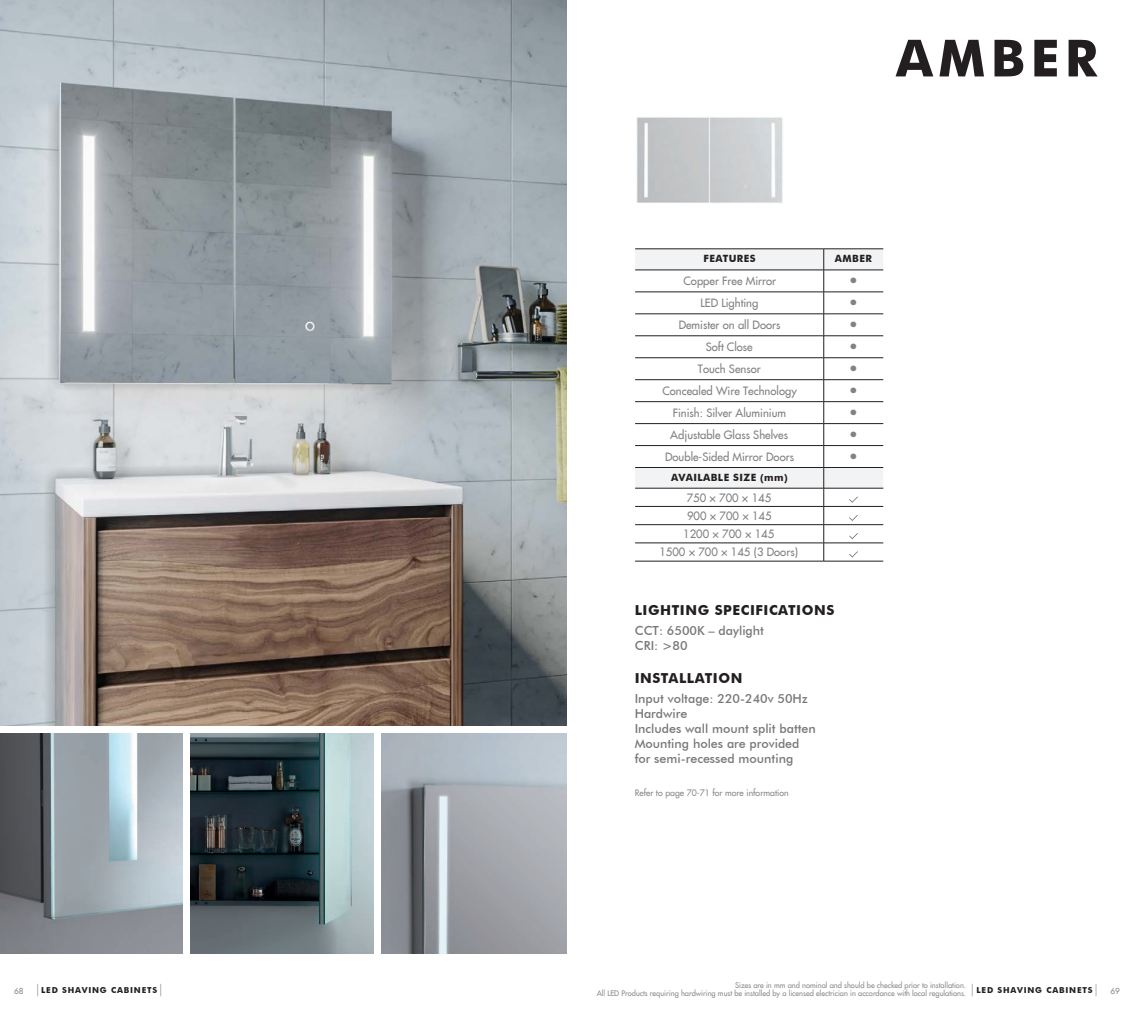
<style>
.page{position:relative;width:1134px;height:1010px;background:#fff}
.page>*{position:absolute;margin:0;border:0;box-sizing:border-box;transform-origin:0 0}
.header_2{font:700 51.25px "Futura BT";letter-spacing:.1em;color:#231f20}
.Features_text{font:15px "Futura LT";color:#808285}
.Style_heading{font:700 13.75px "Futura BT";letter-spacing:.04em;color:#231f20}
.Body_E{font:500 12.5px "Futura BT";color:#76787b}
.Features_text-2{font:11.25px "Futura LT";color:#808285}
.Features_heading{font:700 10px "Futura BT";letter-spacing:.04em;color:#231f20}
.t1{font:8.75px "Futura LT";color:#8a8c8f}
.t2{font:700 8.25px "Futura BT";letter-spacing:.1em;color:#231f20}
.t3{font:8.12px "Futura LT";color:#8a8c8f}
.t4{font:7.5px "Futura LT";color:#8a8c8f}
</style>
<div class="page">
<svg style="left:160px;top:984px;width:1px;height:12px"></svg>
<svg style="left:37px;top:984px;width:1px;height:12px"></svg>
<svg style="left:1095px;top:984px;width:2px;height:12px"></svg>
<svg style="left:972px;top:984px;width:1px;height:12px"></svg>
<img style="left:0;top:0;width:567px;height:726px">
<img style="left:0;top:733px;width:183px;height:220px">
<img style="left:191px;top:733px;width:182px;height:220px">
<img style="left:381px;top:733px;width:186px;height:220px">
<img style="left:636px;top:117px;width:147px;height:86px">
<svg style="left:635px;top:250px;width:248px;height:238px"></svg>
<hr style="left:635px;top:249px;width:189px;height:1px;background:#231f20">
<hr style="left:824px;top:249px;width:59px;height:1px;background:#231f20">
<hr style="left:635px;top:270px;width:189px;height:1px;background:#231f20">
<hr style="left:824px;top:270px;width:59px;height:1px;background:#231f20">
<hr style="left:635px;top:292px;width:189px;height:1px;background:#231f20">
<hr style="left:824px;top:292px;width:59px;height:1px;background:#231f20">
<hr style="left:635px;top:314px;width:189px;height:1px;background:#231f20">
<hr style="left:824px;top:314px;width:59px;height:1px;background:#231f20">
<hr style="left:635px;top:336px;width:189px;height:1px;background:#231f20">
<hr style="left:824px;top:336px;width:59px;height:1px;background:#231f20">
<hr style="left:635px;top:357px;width:189px;height:1px;background:#231f20">
<hr style="left:824px;top:357px;width:59px;height:1px;background:#231f20">
<hr style="left:635px;top:379px;width:189px;height:1px;background:#231f20">
<hr style="left:824px;top:379px;width:59px;height:1px;background:#231f20">
<hr style="left:635px;top:401px;width:189px;height:1px;background:#231f20">
<hr style="left:824px;top:401px;width:59px;height:1px;background:#231f20">
<hr style="left:635px;top:423px;width:189px;height:1px;background:#231f20">
<hr style="left:824px;top:423px;width:59px;height:1px;background:#231f20">
<hr style="left:635px;top:445px;width:189px;height:1px;background:#231f20">
<hr style="left:824px;top:445px;width:59px;height:1px;background:#231f20">
<hr style="left:635px;top:467px;width:189px;height:1px;background:#231f20">
<hr style="left:824px;top:467px;width:59px;height:1px;background:#231f20">
<hr style="left:635px;top:488px;width:189px;height:1px;background:#231f20">
<hr style="left:824px;top:488px;width:59px;height:1px;background:#231f20">
<hr style="left:635px;top:506px;width:189px;height:1px;background:#231f20">
<hr style="left:824px;top:506px;width:59px;height:1px;background:#231f20">
<hr style="left:635px;top:524px;width:189px;height:1px;background:#231f20">
<hr style="left:824px;top:524px;width:59px;height:1px;background:#231f20">
<hr style="left:635px;top:543px;width:189px;height:1px;background:#231f20">
<hr style="left:824px;top:543px;width:59px;height:1px;background:#231f20">
<svg style="left:823px;top:249px;width:1px;height:312px"></svg>
<hr style="left:635px;top:561px;width:189px;height:1px;background:#231f20">
<hr style="left:824px;top:561px;width:59px;height:1px;background:#231f20">
<svg style="left:849px;top:496px;width:9px;height:7px"></svg>
<svg style="left:849px;top:515px;width:9px;height:6px"></svg>
<svg style="left:849px;top:533px;width:9px;height:6px"></svg>
<svg style="left:849px;top:551px;width:9px;height:6px"></svg>
<p class="header_2" style="left:896px;top:27px;width:203px">AMBER</p>
<p class="Features_heading" style="left:704px;top:253px;width:53px">FEATURES</p>
<p class="Features_heading" style="left:835px;top:253px;width:38px">AMBER</p>
<p class="Features_text-2" style="left:683px;top:274px;width:94px">Copper Free Mirror</p>
<p class="Features_text" style="left:849px;top:271px;width:10px">•</p>
<p class="Features_text-2" style="left:700px;top:296px;width:59px">LED Lighting</p>
<p class="Features_text" style="left:849px;top:293px;width:10px">•</p>
<p class="Features_text-2" style="left:679px;top:317px;width:103px">Demister on all Doors</p>
<p class="Features_text" style="left:849px;top:315px;width:10px">•</p>
<p class="Features_text-2" style="left:706px;top:339px;width:48px">Soft Close</p>
<p class="Features_text" style="left:849px;top:337px;width:10px">•</p>
<p class="Features_text-2" style="left:698px;top:361px;width:64px">Touch Sensor</p>
<p class="Features_text" style="left:849px;top:359px;width:10px">•</p>
<p class="Features_text-2" style="left:662px;top:383px;width:136px">Concealed Wire Technology</p>
<p class="Features_text" style="left:849px;top:381px;width:10px">•</p>
<p class="Features_text-2" style="left:673px;top:405px;width:115px">Finish: Silver Aluminium</p>
<p class="Features_text" style="left:849px;top:403px;width:10px">•</p>
<p class="Features_text-2" style="left:670px;top:427px;width:119px">Adjustable Glass Shelves</p>
<p class="Features_text" style="left:849px;top:425px;width:10px">•</p>
<p class="Features_text-2" style="left:665px;top:449px;width:130px">Double-Sided Mirror Doors</p>
<p class="Features_text" style="left:849px;top:447px;width:10px">•</p>
<p class="Features_heading" style="left:671px;top:471px;width:118px">AVAILABLE SIZE (mm)</p>
<p class="Features_text-2" style="left:687px;top:490px;width:86px">750 × 700 × 145</p>
<p class="Features_text-2" style="left:687px;top:508px;width:86px">900 × 700 × 145</p>
<p class="Features_text-2" style="left:683px;top:526px;width:93px">1200 × 700 × 145</p>
<p class="Features_text-2" style="left:659px;top:545px;width:140px">1500 × 700 × 145 (3 Doors)</p>
<p class="Style_heading" style="left:635px;top:601px;width:201px">LIGHTING SPECIFICATIONS</p>
<p class="Body_E" style="left:635px;top:623px;width:131px">CCT: 6500K – daylight</p>
<p class="Body_E" style="left:635px;top:638px;width:54px">CRI: &gt;80</p>
<p class="Style_heading" style="left:635px;top:669px;width:109px">INSTALLATION</p>
<p class="Body_E" style="left:635px;top:691px;width:174px">Input voltage: 220-240v 50Hz</p>
<p class="Body_E" style="left:635px;top:706px;width:54px">Hardwire</p>
<p class="Body_E" style="left:635px;top:721px;width:183px">Includes wall mount split batten</p>
<p class="Body_E" style="left:635px;top:736px;width:166px">Mounting holes are provided</p>
<p class="Body_E" style="left:635px;top:751px;width:160px">for semi-recessed mounting</p>
<p class="t1" style="left:635px;top:787px;width:156px">Refer to page 70-71 for more information</p>
<p class="t4" style="left:735px;top:980px;width:233px">Sizes are in mm and nominal and should be checked prior to installation.</p>
<p class="t4" style="left:597px;top:989px;width:371px">All LED Products requiring hardwiring must be installed by a licensed electrician in accordance with local regulations.</p>
<p class="t3" style="left:14px;top:986px;width:11px">68</p>
<p class="t2" style="left:41px;top:985px;width:118px">LED SHAVING CABINETS</p>
<p class="t2" style="left:976px;top:985px;width:118px">LED SHAVING CABINETS</p>
<p class="t3" style="left:1110px;top:986px;width:11px">69</p>
</div>
